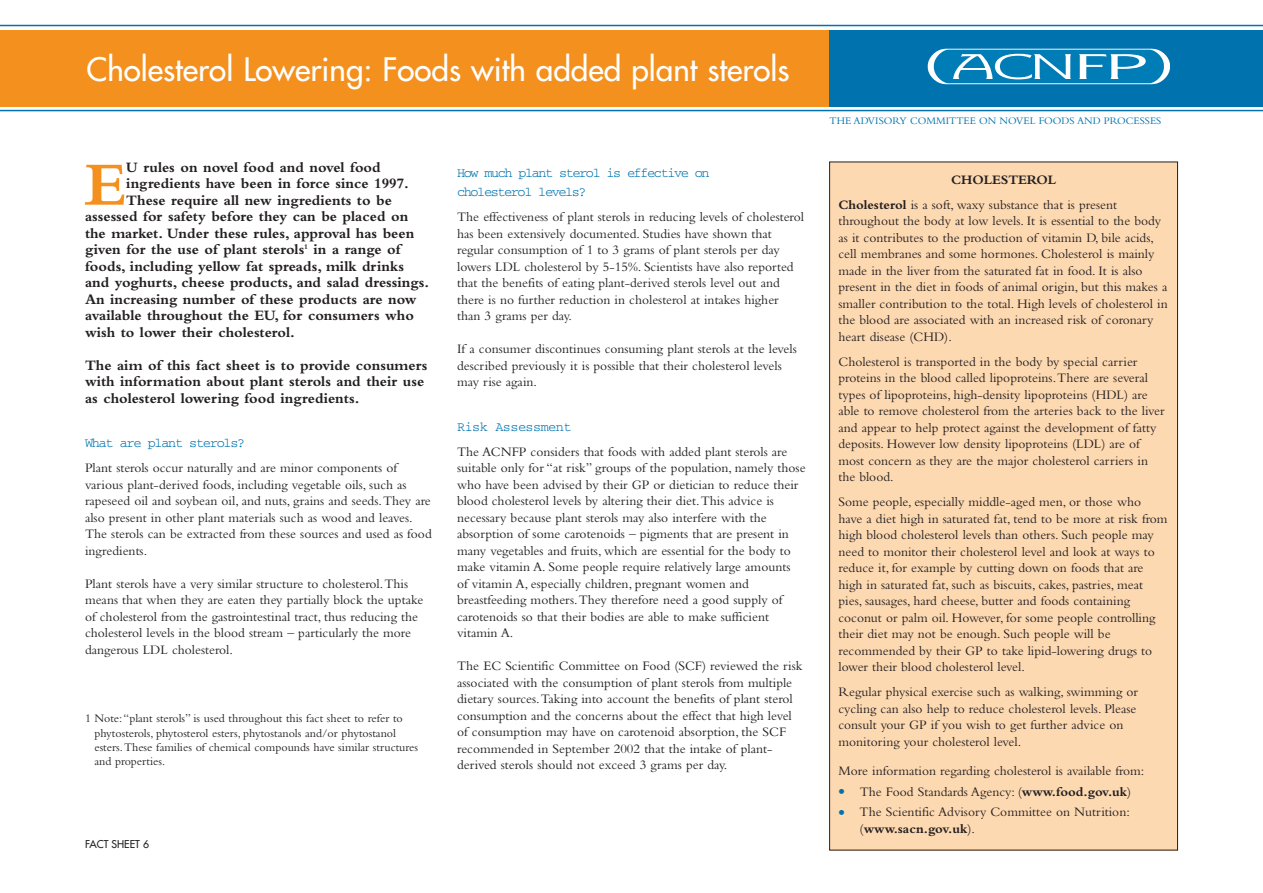
<style>
.page{position:relative;width:1263px;height:893px;background:#fff}
.page>*{position:absolute;margin:0;border:0;box-sizing:border-box;transform-origin:0 0}
.t1{font:700 64.05px "Bembo";color:#f4901d}
.t2{font:31.5px "Futura";color:#fff}
.t3{font:700 15px/16.5px "Bembo";color:#231f20}
.t4{font:13.5px/16.5px "Bembo";color:#231f20}
.t5{font:13.5px/19.5px "Courier";letter-spacing:-.1em;color:#0073ae}
.t6{font:13.5px "Courier";letter-spacing:-.04em;color:#0073ae}
.t7{font:12px/14.2px "Bembo";color:#231f20}
.t8{font:10.5px "Bembo";color:#0073ae}
.t9{font:10.5px "Futura";color:#231f20}
.s1{font-weight:700}
.s2{font-weight:700;font-size:18px;color:#0073ae}
</style>
<div class="page">
<hr style="left:0;top:25px;width:1263px;height:1px;background:#0073ae">
<hr style="left:0;top:110px;width:1263px;height:1px;background:#0073ae">
<div style="left:0;top:30px;width:829px;height:76px;background:#f4901d"></div>
<div style="left:829px;top:30px;width:434px;height:76px;background:#0073ae"></div>
<div style="left:931px;top:49px;width:236px;height:35px;background:#007cb7;border-radius:16px"></div>
<div style="left:929px;top:48px;width:239px;height:37px;border:2px solid #fff;border-radius:16px"></div>
<svg style="left:953px;top:54px;width:118px;height:25px"></svg>
<svg style="left:1079px;top:54px;width:67px;height:25px"></svg>
<div style="left:830px;top:162px;width:347px;height:688px;background:#fdd9b2"></div>
<h2 class="t2" style="left:87px;top:53px;width:704px">Cholesterol Lowering: Foods with added plant sterols</h2>
<h1 class="t1" style="left:85px;top:162px;width:43px">E</h1>
<p class="t3" style="left:126px;top:160px;width:256px">U rules on novel food and novel food</p>
<p class="t3" style="left:126px;top:177px;width:284px">ingredients have been in force since 1997.</p>
<p class="t3" style="left:126px;top:193px;width:267px">These require all new ingredients to be</p>
<p class="t3" style="left:85px;top:210px;width:325px">assessed for safety before they can be placed on</p>
<p class="t3" style="left:85px;top:226px;width:331px">the market. Under these rules, approval has been</p>
<p class="t3" style="left:85px;top:243px;width:317px">given for the use of plant sterols<sup>1</sup> in a range of</p>
<p class="t3" style="left:85px;top:259px;width:320px">foods, including yellow fat spreads, milk drinks</p>
<p class="t3" style="left:85px;top:276px;width:346px">and yoghurts, cheese products, and salad dressings.</p>
<p class="t3" style="left:85px;top:292px;width:333px">An increasing number of these products are now</p>
<p class="t3" style="left:85px;top:309px;width:330px">available throughout the EU, for consumers who</p>
<p class="t3" style="left:85px;top:325px;width:211px">wish to lower their cholesterol.</p>
<p class="t3" style="left:85px;top:358px;width:344px">The aim of this fact sheet is to provide consumers with information about plant sterols and their use as cholesterol lowering food ingredients.</p>
<p class="t5" style="left:85px;top:434px;width:162px">What are plant sterols?</p>
<p class="t4" style="left:85px;top:461px;width:348px">Plant sterols occur naturally and are minor components of various plant-derived foods, including vegetable oils, such as rapeseed oil and soybean oil, and nuts, grains and seeds.They are also present in other plant materials such as wood and leaves.<br>The sterols can be extracted from these sources and used as food ingredients.</p>
<p class="t4" style="left:85px;top:577px;width:340px">Plant sterols have a very similar structure to cholesterol.This means that when they are eaten they partially block the uptake of cholesterol from the gastrointestinal tract, thus reducing the cholesterol levels in the blood stream – particularly the more dangerous LDL cholesterol.</p>
<p class="t7" style="left:94px;top:713px;width:325px;text-indent:-9px">1 Note:“plant sterols” is used throughout this fact sheet to refer to phytosterols, phytosterol esters, phytostanols and/or phytostanol esters.These families of chemical compounds have similar structures and properties.</p>
<p class="t5" style="left:457px;top:164px;width:254px">How much plant sterol is effective on cholesterol levels?</p>
<p class="t4" style="left:457px;top:210px;width:348px">The effectiveness of plant sterols in reducing levels of cholesterol has been extensively documented. Studies have shown that regular consumption of 1 to 3 grams of plant sterols per day lowers LDL cholesterol by 5-15%. Scientists have also reported that the benefits of eating plant-derived sterols level out and there is no further reduction in cholesterol at intakes higher than 3 grams per day.</p>
<p class="t4" style="left:457px;top:342px;width:341px">If a consumer discontinues consuming plant sterols at the levels described previously it is possible that their cholesterol levels may rise again.</p>
<p class="t6" style="left:457px;top:422px;width:116px">Risk Assessment</p>
<p class="t4" style="left:457px;top:444px;width:350px">The ACNFP considers that foods with added plant sterols are suitable only for “at risk” groups of the population, namely those who have been advised by their GP or dietician to reduce their blood cholesterol levels by altering their diet.This advice is necessary because plant sterols may also interfere with the absorption of some carotenoids – pigments that are present in many vegetables and fruits, which are essential for the body to make vitamin A. Some people require relatively large amounts<br>of vitamin A, especially children, pregnant women and breastfeeding mothers.They therefore need a good supply of carotenoids so that their bodies are able to make sufficient vitamin A.</p>
<p class="t4" style="left:457px;top:659px;width:347px">The EC Scientific Committee on Food (SCF) reviewed the risk associated with the consumption of plant sterols from multiple dietary sources.Taking into account the benefits of plant sterol consumption and the concerns about the effect that high level of consumption may have on carotenoid absorption, the SCF recommended in September 2002 that the intake of plant&shy;derived sterols should not exceed 3 grams per day.</p>
<p class="t9" style="left:85px;top:838px;width:66px">FACT SHEET 6</p>
<p class="t8" style="left:830px;top:117px;width:333px">THE ADVISORY COMMITTEE ON NOVEL FOODS AND PROCESSES</p>
<p class="t4" style="left:838px;top:168px;width:280px;line-height:25px;text-indent:113px"><span class="s1">CHOLESTEROL<br>Cholesterol</span> is a soft, waxy substance that is present</p>
<p class="t4" style="left:838px;top:214px;width:331px">throughout the body at low levels. It is essential to the body as it contributes to the production of vitamin D, bile acids, cell membranes and some hormones. Cholesterol is mainly made in the liver from the saturated fat in food. It is also present in the diet in foods of animal origin, but this makes a smaller contribution to the total. High levels of cholesterol in the blood are associated with an increased risk of coronary heart disease (CHD).</p>
<p class="t4" style="left:838px;top:354px;width:328px">Cholesterol is transported in the body by special carrier proteins in the blood called lipoproteins.There are several types of lipoproteins, high-density lipoproteins (HDL) are able to remove cholesterol from the arteries back to the liver and appear to help protect against the development of fatty deposits. However low density lipoproteins (LDL) are of most concern as they are the major cholesterol carriers in the blood.</p>
<p class="t4" style="left:838px;top:495px;width:331px">Some people, especially middle-aged men, or those who have a diet high in saturated fat, tend to be more at risk from high blood cholesterol levels than others. Such people may need to monitor their cholesterol level and look at ways to reduce it, for example by cutting down on foods that are high in saturated fat, such as biscuits, cakes, pastries, meat pies, sausages, hard cheese, butter and foods containing coconut or palm oil. However, for some people controlling their diet may not be enough. Such people will be recommended by their GP to take lipid-lowering drugs to lower their blood cholesterol level.</p>
<p class="t4" style="left:838px;top:685px;width:301px">Regular physical exercise such as walking, swimming or cycling can also help to reduce cholesterol levels. Please consult your GP if you wish to get further advice on monitoring your cholesterol level.</p>
<p class="t4" style="left:838px;top:764px;width:307px">More information regarding cholesterol is available from:</p>
<p class="t4" style="left:838px;top:784px;width:294px"><span class="s2">•</span> The Food Standards Agency: (<span class="s1">www.food.gov.uk</span>)</p>
<p class="t4" style="left:860px;top:805px;width:272px;text-indent:-21px"><span class="s2">•</span> The Scientific Advisory Committee on Nutrition: (<span class="s1">www.sacn.gov.uk</span>).</p>
</div>
